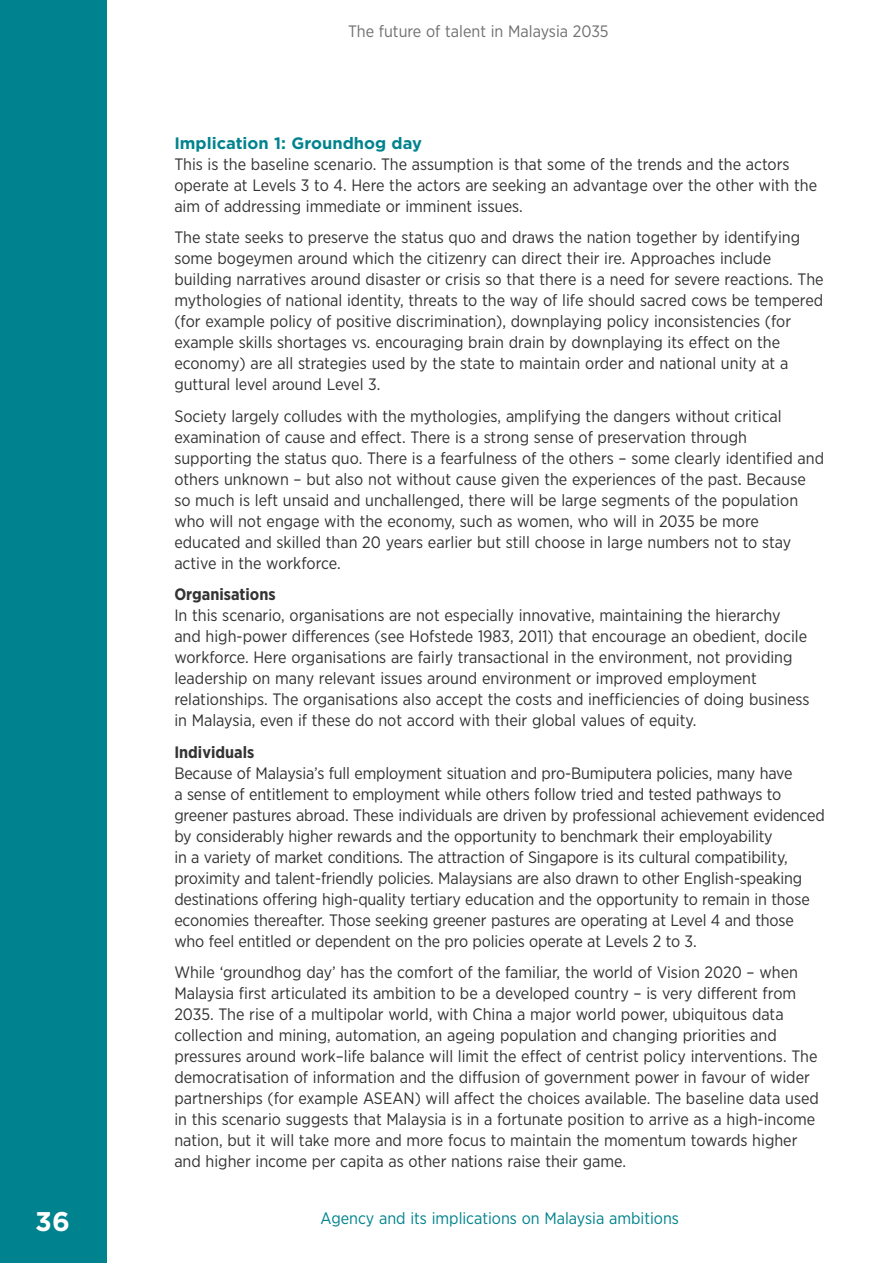
<style>
.page{position:relative;width:893px;height:1263px;background:#fff}
.page>*{position:absolute;margin:0;border:0;box-sizing:border-box;transform-origin:0 0}
.t1{font:700 27px "Gotham";color:#fff}
.B_body{font:16.5px/21px "Gotham Narrow";color:#333}
.t2{font:16.5px "Gotham Narrow";color:#00838e}
.t3{font:16.5px "Gotham Narrow";color:#707070}
.Subhead_1{font:700 16.5px "Gotham";color:#00838e}
.Subhead_2{font:700 16.5px "Gotham Narrow";color:#333}
</style>
<div class="page">
<div style="left:0;top:0;width:106px;height:1263px;background:#00838e"></div>
<h1 class="t1" style="left:35px;top:1204px;width:36px">36</h1>
<p class="t3" style="left:348px;top:21px;width:262px">The future of talent in Malaysia 2035</p>
<h1 class="Subhead_1" style="left:174px;top:132px;width:249px">Implication 1: Groundhog day</h1>
<p class="B_body" style="left:174px;top:153px;width:644px">This is the baseline scenario. The assumption is that some of the trends and the actors operate at Levels 3 to 4. Here the actors are seeking an advantage over the other with the aim of addressing immediate or imminent issues.</p>
<p class="B_body" style="left:174px;top:226px;width:651px">The state seeks to preserve the status quo and draws the nation together by identifying some bogeymen around which the citizenry can direct their ire. Approaches include building narratives around disaster or crisis so that there is a need for severe reactions. The mythologies of national identity, threats to the way of life should sacred cows be tempered (for example policy of positive discrimination), downplaying policy inconsistencies (for example skills shortages vs. encouraging brain drain by downplaying its effect on the economy) are all strategies used by the state to maintain order and national unity at a guttural level around Level 3.</p>
<p class="B_body" style="left:174px;top:405px;width:651px">Society largely colludes with the mythologies, amplifying the dangers without critical examination of cause and effect. There is a strong sense of preservation through supporting the status quo. There is a fearfulness of the others – some clearly identified and others unknown – but also not without cause given the experiences of the past. Because so much is left unsaid and unchallenged, there will be large segments of the population who will not engage with the economy, such as women, who will in 2035 be more educated and skilled than 20 years earlier but still choose in large numbers not to stay active in the workforce.</p>
<h2 class="Subhead_2" style="left:174px;top:584px;width:103px">Organisations</h2>
<p class="B_body" style="left:174px;top:604px;width:637px">In this scenario, organisations are not especially innovative, maintaining the hierarchy and high-power differences (see Hofstede 1983, 2011) that encourage an obedient, docile workforce. Here organisations are fairly transactional in the environment, not providing leadership on many relevant issues around environment or improved employment relationships. The organisations also accept the costs and inefficiencies of doing business in Malaysia, even if these do not accord with their global values of equity.</p>
<h2 class="Subhead_2" style="left:174px;top:741px;width:81px">Individuals</h2>
<p class="B_body" style="left:174px;top:762px;width:652px">Because of Malaysia’s full employment situation and pro-Bumiputera policies, many have<br>a sense of entitlement to employment while others follow tried and tested pathways to greener pastures abroad. These individuals are driven by professional achievement evidenced by considerably higher rewards and the opportunity to benchmark their employability<br>in a variety of market conditions. The attraction of Singapore is its cultural compatibility, proximity and talent-friendly policies. Malaysians are also drawn to other English-speaking destinations offering high-quality tertiary education and the opportunity to remain in those economies thereafter. Those seeking greener pastures are operating at Level 4 and those who feel entitled or dependent on the pro policies operate at Levels 2 to 3.</p>
<p class="B_body" style="left:174px;top:962px;width:646px">While ‘groundhog day’ has the comfort of the familiar, the world of Vision 2020 – when Malaysia first articulated its ambition to be a developed country – is very different from 2035. The rise of a multipolar world, with China a major world power, ubiquitous data collection and mining, automation, an ageing population and changing priorities and pressures around work–life balance will limit the effect of centrist policy interventions. The democratisation of information and the diffusion of government power in favour of wider partnerships (for example ASEAN) will affect the choices available. The baseline data used in this scenario suggests that Malaysia is in a fortunate position to arrive as a high-income nation, but it will take more and more focus to maintain the momentum towards higher and higher income per capita as other nations raise their game.</p>
<p class="t2" style="left:321px;top:1208px;width:360px">Agency and its implications on Malaysia ambitions</p>
</div>
